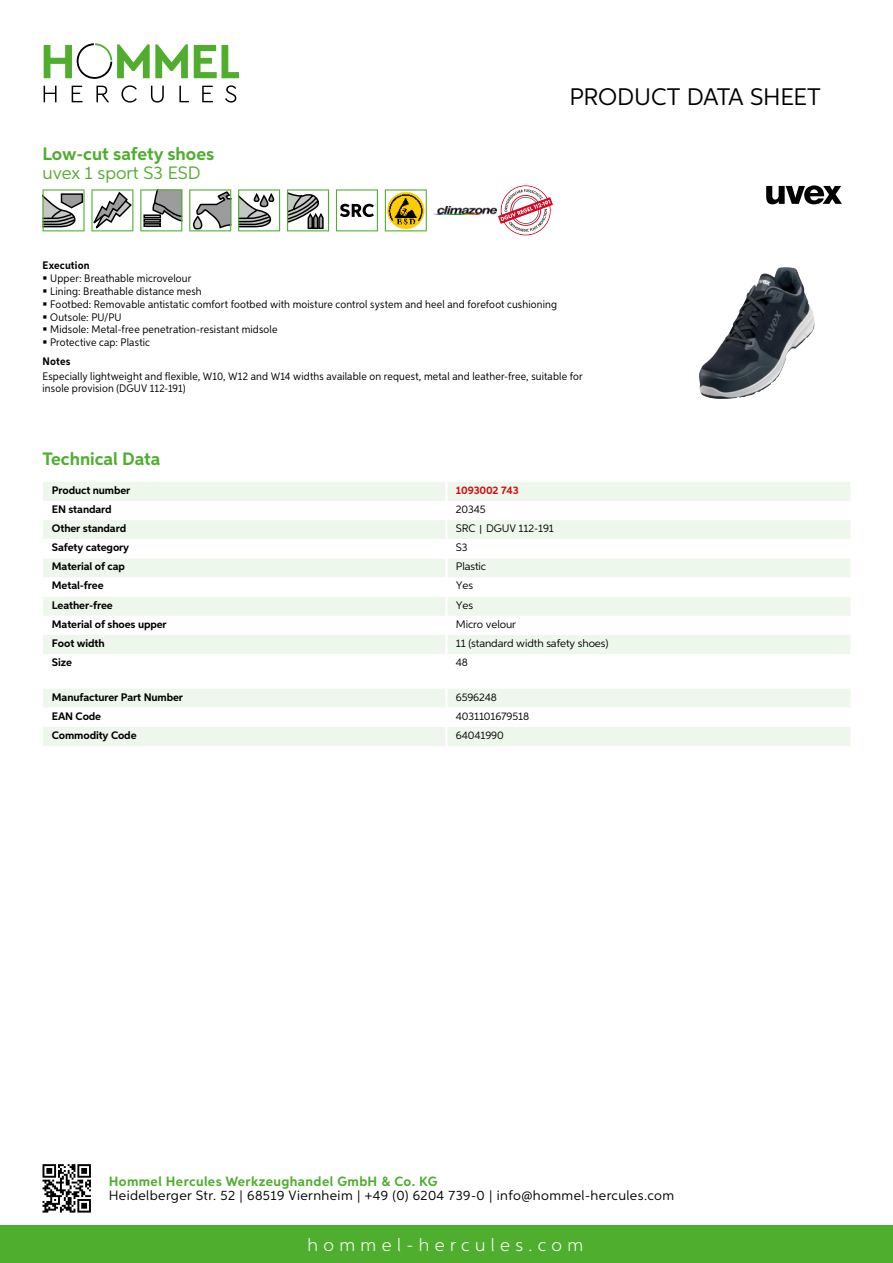
<style>
.page{position:relative;width:893px;height:1263px;background:#fff}
.page>*{position:absolute;margin:0;border:0;box-sizing:border-box;transform-origin:0 0}
.t1{font:24px "Aspira";letter-spacing:-.01em;color:#000}
.t2{font:700 18px "Aspira";color:#50ae2f}
.t3{font:300 18px "Aspira";letter-spacing:.3em;color:#fff}
.t4{font:18px "Aspira";color:#50ae2f}
.t5{font:13.5px "Aspira";letter-spacing:.03em;color:#000}
.t6{font:700 13.5px "Aspira";letter-spacing:.03em;color:#50ae2f}
.t7{font:10.95px/12.8px "Aspira Nar";letter-spacing:.015em;color:#000}
.t8{font:700 10.95px "Aspira";letter-spacing:-.01em;color:#000}
.t9{font:10.95px "Aspira";letter-spacing:-.01em;color:#000}
.t10{font:700 10.95px "Aspira Nar";letter-spacing:.015em;color:#000}
.t11{font:700 10.95px "Aspira";letter-spacing:-.01em;color:#cd1013}
.s1{font-family:"Wuerth Global";font-size:10.5px}
</style>
<div class="page">
<div style="left:0;top:1226px;width:893px;height:37px;background:#50ae2f"></div>
<svg style="left:43px;top:1164px;width:48px;height:48px"></svg>
<svg style="left:194px;top:45px;width:45px;height:33px"></svg>
<svg style="left:44px;top:43px;width:144px;height:36px"></svg>
<svg style="left:44px;top:86px;width:13px;height:16px"></svg>
<svg style="left:72px;top:86px;width:10px;height:16px"></svg>
<svg style="left:96px;top:86px;width:13px;height:16px"></svg>
<svg style="left:121px;top:85px;width:16px;height:18px"></svg>
<svg style="left:151px;top:86px;width:13px;height:17px"></svg>
<svg style="left:179px;top:86px;width:10px;height:16px"></svg>
<svg style="left:202px;top:86px;width:11px;height:16px"></svg>
<svg style="left:225px;top:85px;width:11px;height:18px"></svg>
<div style="left:43px;top:482px;width:807px;height:19px;background:#eef7eb"></div>
<svg style="left:43px;top:520px;width:807px;height:134px;fill:#eef7eb"></svg>
<hr style="left:445px;top:482px;width:3px;height:19px;background:#fff">
<hr style="left:445px;top:520px;width:3px;height:19px;background:#fff">
<hr style="left:445px;top:539px;width:3px;height:19px;background:#fff">
<hr style="left:445px;top:558px;width:3px;height:19px;background:#fff">
<hr style="left:445px;top:577px;width:3px;height:20px;background:#fff">
<hr style="left:445px;top:597px;width:3px;height:19px;background:#fff">
<hr style="left:445px;top:616px;width:3px;height:19px;background:#fff">
<hr style="left:445px;top:635px;width:3px;height:19px;background:#fff">
<svg style="left:43px;top:689px;width:807px;height:57px"></svg>
<hr style="left:445px;top:727px;width:3px;height:19px;background:#fff">
<svg style="left:43px;top:189px;width:90px;height:42px"></svg>
<svg style="left:140px;top:189px;width:42px;height:42px"></svg>
<svg style="left:189px;top:189px;width:42px;height:42px"></svg>
<svg style="left:238px;top:189px;width:42px;height:42px"></svg>
<svg style="left:287px;top:189px;width:42px;height:42px"></svg>
<svg style="left:336px;top:189px;width:42px;height:42px"></svg>
<svg style="left:385px;top:189px;width:42px;height:42px"></svg>
<img style="left:434px;top:206px;width:63px;height:9px">
<svg style="left:498px;top:185px;width:55px;height:50px"></svg>
<img style="left:699px;top:268px;width:116px;height:131px">
<svg style="left:766px;top:185px;width:76px;height:19px"></svg>
<h2 class="t2" style="left:43px;top:142px;width:173px">Low-cut safety shoes</h2>
<h2 class="t4" style="left:43px;top:162px;width:157px">uvex 1 sport S3 ESD</h2>
<h1 class="t1" style="left:569px;top:82px;width:253px">Product data sh eet</h1>
<p class="t10" style="left:43px;top:259px;width:49px">Execution</p>
<p class="t7" style="left:50px;top:272px;width:508px">Upper: Breathable microvelour<br>Lining: Breathable distance mesh<br>Footbed: Removable antistatic comfort footbed with moisture control system and heel and forefoot cushioning Outsole: PU/PU<br>Midsole: Metal-free penetration-resistant midsole<br>Protective cap: Plastic</p>
<p class="t10" style="left:43px;top:355px;width:29px">Notes</p>
<p class="t7" style="left:43px;top:370px;width:542px;line-height:12px">Especially lightweight and flexible, W10, W12 and W14 widths available on request, metal and leather-free, suitable for insole provision (DGUV 112-191)</p>
<h2 class="t2" style="left:43px;top:448px;width:120px">Technical Data</h2>
<p class="t8" style="left:52px;top:483px;width:80px">Product number</p>
<p class="t11" style="left:456px;top:483px;width:64px">1093002 743</p>
<p class="t8" style="left:52px;top:502px;width:61px">EN standard</p>
<p class="t9" style="left:456px;top:502px;width:31px">20345</p>
<p class="t8" style="left:52px;top:521px;width:76px">Other standard</p>
<p class="t9" style="left:456px;top:522px;width:100px">SRC <span class="s1">|</span> DGUV 112-191</p>
<p class="t8" style="left:52px;top:541px;width:79px">Safety category</p>
<p class="t9" style="left:456px;top:541px;width:13px">S3</p>
<p class="t8" style="left:52px;top:560px;width:75px">Material of cap</p>
<p class="t9" style="left:456px;top:560px;width:32px">Plastic</p>
<p class="t8" style="left:52px;top:579px;width:53px">Metal-free</p>
<p class="t9" style="left:456px;top:579px;width:19px">Yes</p>
<p class="t8" style="left:52px;top:598px;width:62px">Leather-free</p>
<p class="t9" style="left:456px;top:598px;width:19px">Yes</p>
<p class="t8" style="left:52px;top:617px;width:116px">Material of shoes upper</p>
<p class="t9" style="left:456px;top:617px;width:62px">Micro velour</p>
<p class="t8" style="left:52px;top:636px;width:54px">Foot width</p>
<p class="t9" style="left:456px;top:636px;width:154px">11 (standard width safety shoes)</p>
<p class="t8" style="left:52px;top:655px;width:22px">Size</p>
<p class="t9" style="left:456px;top:655px;width:14px">48</p>
<p class="t8" style="left:52px;top:690px;width:133px">Manufacturer Part Number</p>
<p class="t9" style="left:456px;top:690px;width:43px">6596248</p>
<p class="t8" style="left:52px;top:709px;width:51px">EAN Code</p>
<p class="t9" style="left:456px;top:709px;width:75px">4031101679518</p>
<p class="t8" style="left:52px;top:728px;width:86px">Commodity Code</p>
<p class="t9" style="left:456px;top:728px;width:49px">64041990</p>
<p class="t6" style="left:109px;top:1172px;width:330px">Hommel Hercules Werkzeughandel GmbH &amp; Co. KG</p>
<p class="t5" style="left:109px;top:1187px;width:567px">Heidelberger Str. 52 | 68519 Viernheim | +49 (0) 6204 739-0 | info@hommel-hercules.com</p>
<h2 class="t3" style="left:307px;top:1234px;width:277px">hommel-hercules.com</h2>
</div>
